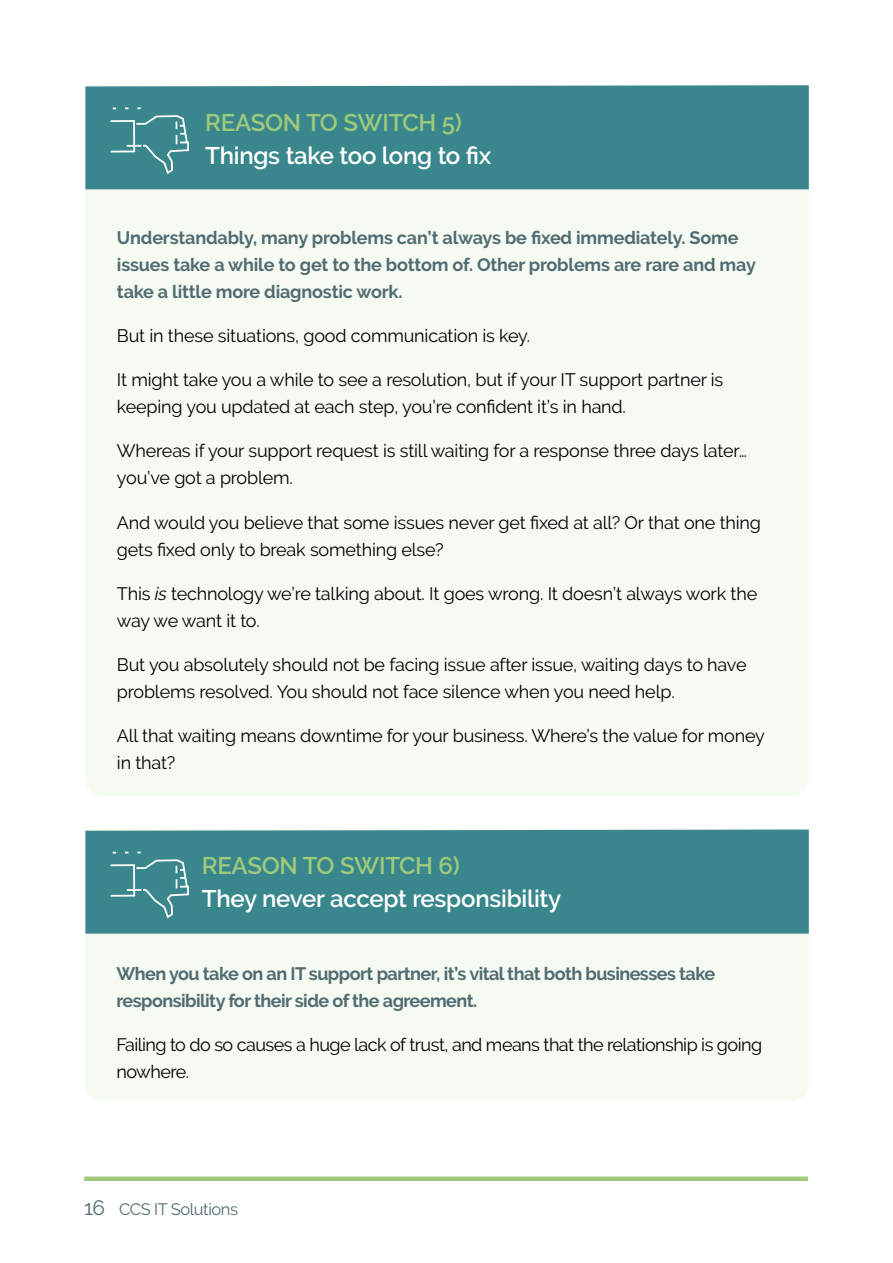
<style>
.page{position:relative;width:893px;height:1263px;background:#fff}
.page>*{position:absolute;margin:0;border:0;box-sizing:border-box;transform-origin:0 0}
.t1{font:600 24px "Raleway";letter-spacing:-.01em;color:#fff}
.t2{font:600 24px "Raleway";letter-spacing:-.01em;color:#9fca7b}
.t3{font:18px/27px "Raleway";letter-spacing:-.01em;color:#000}
.t4{font:700 18px/27px "Raleway";letter-spacing:-.02em;color:#516c71}
.t5{font:18px/27px "Raleway";letter-spacing:-.03em;color:#000}
.t6{font:16.5px "Raleway";letter-spacing:-.025em;color:#516c71}
.s1{font-style:italic}
.s2{font-size:20.85px}
</style>
<div class="page">
<div style="left:85px;top:934px;width:723px;height:167px;background:#f5faf2"></div>
<div style="left:85px;top:829px;width:724px;height:105px;background:#39868c"></div>
<div style="left:85px;top:189px;width:723px;height:607px;background:#f5faf2"></div>
<div style="left:85px;top:85px;width:724px;height:104px;background:#39868c"></div>
<svg style="left:111px;top:115px;width:78px;height:59px;background:#4e9398"></svg>
<svg style="left:111px;top:859px;width:78px;height:59px;background:#4e9398"></svg>
<div style="left:84px;top:1176px;width:724px;height:5px;background:#9fca7b"></div>
<h1 class="t2" style="left:205px;top:109px;width:258px">REASON TO SWITCH 5)</h1>
<h1 class="t1" style="left:205px;top:142px;width:288px">Things take too long to fix</h1>
<p class="t4" style="left:117px;top:225px;width:641px">Understandably, many problems can’t always be fixed immediately. Some issues take a while to get to the bottom of. Other problems are rare and may take a little more diagnostic work.</p>
<p class="t3" style="left:117px;top:323px;width:415px">But in these situations, good communication is key.</p>
<p class="t3" style="left:117px;top:367px;width:608px">It might take you a while to see a resolution, but if your IT support partner is keeping you updated at each step, you’re confident it’s in hand.</p>
<p class="t3" style="left:117px;top:438px;width:632px">Whereas if your support request is still waiting for a response three days later… you’ve got a problem.</p>
<p class="t3" style="left:117px;top:509px;width:646px">And would you believe that some issues never get fixed at all? Or that one thing gets fixed only to break something else?</p>
<p class="t3" style="left:117px;top:580px;width:642px">This <span class="s1">is</span> technology we’re talking about. It goes wrong. It doesn’t always work the way we want it to.</p>
<p class="t3" style="left:117px;top:651px;width:631px">But you absolutely should not be facing issue after issue, waiting days to have problems resolved. You should not face silence when you need help.</p>
<p class="t3" style="left:117px;top:722px;width:649px">All that waiting means downtime for your business. Where’s the value for money in that?</p>
<h1 class="t2" style="left:202px;top:852px;width:260px">REASON TO SWITCH 6)</h1>
<h1 class="t1" style="left:202px;top:885px;width:361px">They never accept responsibility</h1>
<p class="t4" style="left:117px;top:960px;width:600px">When you take on an IT support partner, it’s vital that both businesses take responsibility for their side of the agreement.</p>
<p class="t5" style="left:117px;top:1031px;width:647px">Failing to do so causes a huge lack of trust, and means that the relationship is going nowhere.</p>
<p class="t6" style="left:84px;top:1199px;width:156px"><span class="s2">16</span> CCS IT Solutions</p>
</div>
